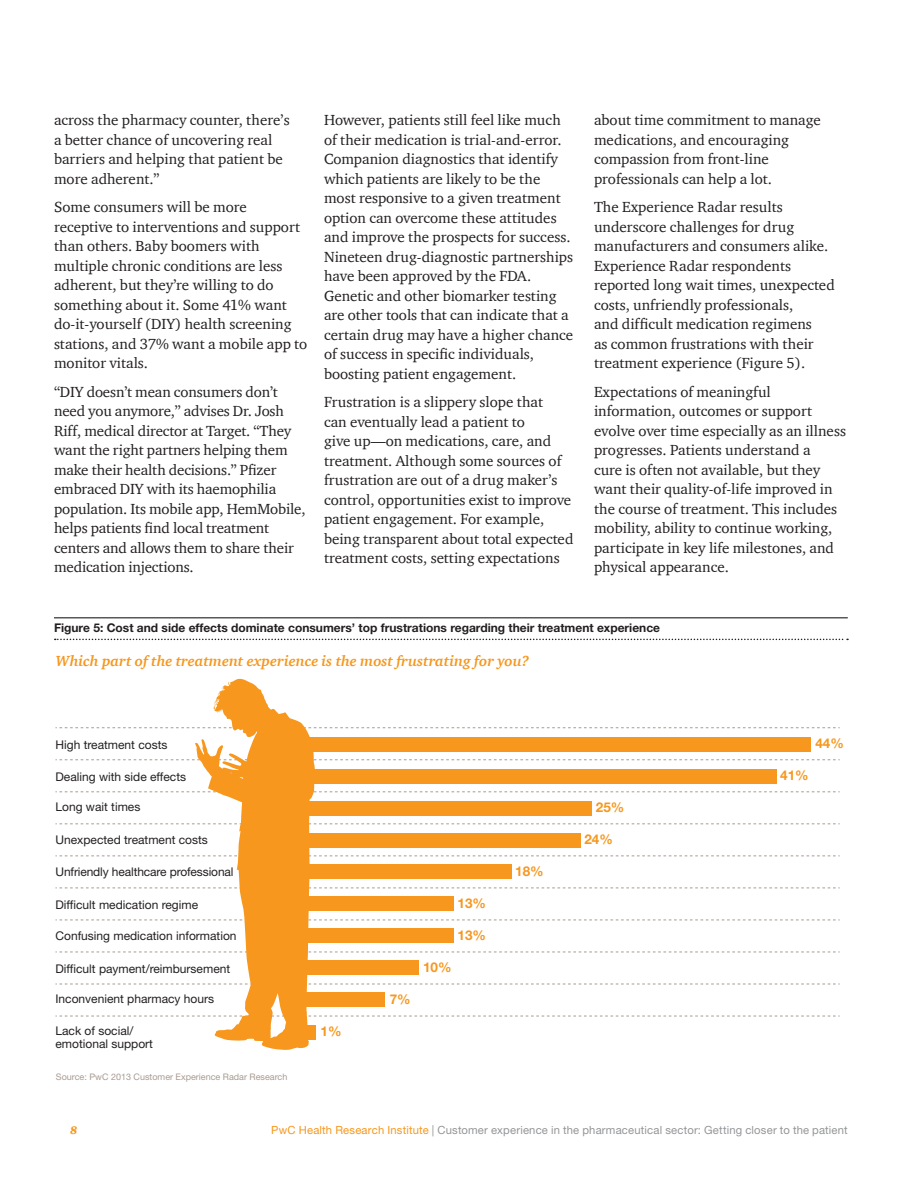
<style>
.page{position:relative;width:918px;height:1188px;background:#fff}
.page>*{position:absolute;margin:0;border:0;box-sizing:border-box;transform-origin:0 0}
.Body_copy_half_sp{font:15px/19.5px "ITC Charter Com";color:#231f20}
.t1{font:15px "Helvetica Neue";color:#231f20}
.t2{font:italic 700 15px "ITC Charter Com";color:#f7971d}
.t3{font:700 13.5px "Helvetica Neue";color:#f7971d}
.t4{font:12px/13px "Helvetica Neue";color:#231f20}
.Figure_Number{font:700 12px "Helvetica Neue";color:#231f20}
.t5{font:11.25px "Helvetica Neue";letter-spacing:.015em;color:#939598}
.t6{font:italic 900 11.25px "ITC Charter Com";color:#f7971d}
.t7{font:9px "Helvetica Neue";color:#a79b91}
.s1{color:#f7971d}
</style>
<div class="page">
<hr style="left:54px;top:617px;width:794px;height:1px;background:#231f20">
<svg style="left:55px;top:639px;width:793px;height:1px"></svg>
<div style="left:304px;top:992px;width:81px;height:15px;background:#f7971d"></div>
<div style="left:304px;top:960px;width:115px;height:15px;background:#f7971d"></div>
<div style="left:304px;top:928px;width:150px;height:15px;background:#f7971d"></div>
<div style="left:304px;top:896px;width:150px;height:15px;background:#f7971d"></div>
<div style="left:304px;top:865px;width:207px;height:14px;background:#f7971d"></div>
<div style="left:304px;top:833px;width:276px;height:14px;background:#f7971d"></div>
<div style="left:304px;top:801px;width:288px;height:14px;background:#f7971d"></div>
<div style="left:304px;top:737px;width:507px;height:15px;background:#f7971d"></div>
<div style="left:304px;top:769px;width:472px;height:15px;background:#f7971d"></div>
<svg style="left:56px;top:727px;width:784px;height:1px"></svg>
<svg style="left:56px;top:759px;width:784px;height:1px"></svg>
<svg style="left:56px;top:791px;width:784px;height:1px"></svg>
<svg style="left:56px;top:824px;width:784px;height:1px"></svg>
<svg style="left:56px;top:856px;width:784px;height:1px"></svg>
<svg style="left:56px;top:888px;width:784px;height:1px"></svg>
<svg style="left:56px;top:920px;width:784px;height:1px"></svg>
<svg style="left:56px;top:952px;width:784px;height:1px"></svg>
<svg style="left:56px;top:984px;width:784px;height:1px"></svg>
<svg style="left:56px;top:1016px;width:784px;height:1px"></svg>
<svg style="left:195px;top:679px;width:120px;height:371px;fill:#f7971d"></svg>
<p class="Body_copy_half_sp" style="left:54px;top:110px;width:237px">across the pharmacy counter, there’s a better chance of uncovering real barriers and helping that patient be more adherent.”</p>
<p class="Body_copy_half_sp" style="left:54px;top:197px;width:255px">Some consumers will be more receptive to interventions and support than others. Baby boomers with multiple chronic conditions are less adherent, but they’re willing to do something about it. Some 41% want do-it-yourself (DIY) health screening stations, and 37% want a mobile app to monitor vitals.</p>
<p class="Body_copy_half_sp" style="left:54px;top:382px;width:253px">“DIY doesn’t mean consumers don’t need you anymore,” advises Dr. Josh Riff, medical director at Target. “They want the right partners helping them make their health decisions.” Pfizer embraced DIY with its haemophilia population. Its mobile app, HemMobile, helps patients find local treatment centers and allows them to share their medication injections.</p>
<p class="Body_copy_half_sp" style="left:324px;top:110px;width:251px">However, patients still feel like much of their medication is trial-and-error.<br>Companion diagnostics that identify which patients are likely to be the most responsive to a given treatment option can overcome these attitudes and improve the prospects for success.<br>Nineteen drug-diagnostic partnerships have been approved by the FDA.<br>Genetic and other biomarker testing are other tools that can indicate that a certain drug may have a higher chance of success in specific individuals, boosting patient engagement.</p>
<p class="Body_copy_half_sp" style="left:324px;top:392px;width:251px">Frustration is a slippery slope that<br>can eventually lead a patient to<br>give up—on medications, care, and treatment. Although some sources of frustration are out of a drug maker’s control, opportunities exist to improve patient engagement. For example, being transparent about total expected treatment costs, setting expectations</p>
<p class="Body_copy_half_sp" style="left:594px;top:110px;width:228px">about time commitment to manage medications, and encouraging compassion from front-line professionals can help a lot.</p>
<p class="Body_copy_half_sp" style="left:594px;top:197px;width:242px">The Experience Radar results underscore challenges for drug manufacturers and consumers alike.<br>Experience Radar respondents reported long wait times, unexpected costs, unfriendly professionals,<br>and difficult medication regimens<br>as common frustrations with their treatment experience (Figure 5).</p>
<p class="Body_copy_half_sp" style="left:594px;top:382px;width:254px">Expectations of meaningful information, outcomes or support evolve over time especially as an illness progresses. Patients understand a<br>cure is often not available, but they want their quality-of-life improved in the course of treatment. This includes mobility, ability to continue working, participate in key life milestones, and physical appearance.</p>
<p class="t1" style="left:56px;top:617px;width:709px">Figure 5: Cost and side effects dominate consumers’ top frustrations regarding their treatment experience</p>
<p class="Figure_Number" style="left:54px;top:620px;width:608px">Figure 5: Cost and side effects dominate consumers’ top frustrations regarding their treatment experience</p>
<p class="t2" style="left:56px;top:652px;width:475px">Which part of the treatment experience is the most frustrating for you?</p>
<p class="t4" style="left:56px;top:738px;width:114px">High treatment costs</p>
<p class="t4" style="left:56px;top:770px;width:132px">Dealing with side effects</p>
<p class="t4" style="left:56px;top:800px;width:86px">Long wait times</p>
<p class="t4" style="left:56px;top:833px;width:154px">Unexpected treatment costs</p>
<p class="t4" style="left:56px;top:865px;width:180px">Unfriendly healthcare professional</p>
<p class="t4" style="left:56px;top:898px;width:144px">Difficult medication regime</p>
<p class="t4" style="left:56px;top:929px;width:183px">Confusing medication information</p>
<p class="t4" style="left:56px;top:962px;width:176px">Difficult payment/reimbursement</p>
<p class="t4" style="left:56px;top:993px;width:160px">Inconvenient pharmacy hours</p>
<p class="t4" style="left:56px;top:1024px;width:99px">Lack of social/ emotional support</p>
<p class="t7" style="left:56px;top:1071px;width:233px">Source: PwC 2013 Customer Experience Radar Research</p>
<p class="t3" style="left:321px;top:1023px;width:23px">1%</p>
<p class="t3" style="left:390px;top:991px;width:23px">7%</p>
<p class="t3" style="left:458px;top:895px;width:30px">13%</p>
<p class="t3" style="left:458px;top:927px;width:30px">13%</p>
<p class="t3" style="left:423px;top:959px;width:30px">10%</p>
<p class="t3" style="left:515px;top:863px;width:30px">18%</p>
<p class="t3" style="left:596px;top:799px;width:30px">25%</p>
<p class="t3" style="left:584px;top:831px;width:30px">24%</p>
<p class="t3" style="left:815px;top:735px;width:30px">44%</p>
<p class="t3" style="left:780px;top:767px;width:30px">41%</p>
<p class="t6" style="left:70px;top:1123px;width:9px">8</p>
<p class="t5" style="left:271px;top:1123px;width:578px"><span class="s1">PwC Health Research Institute</span> | Customer experience in the pharmaceutical sector: Getting closer to the patient</p>
</div>
